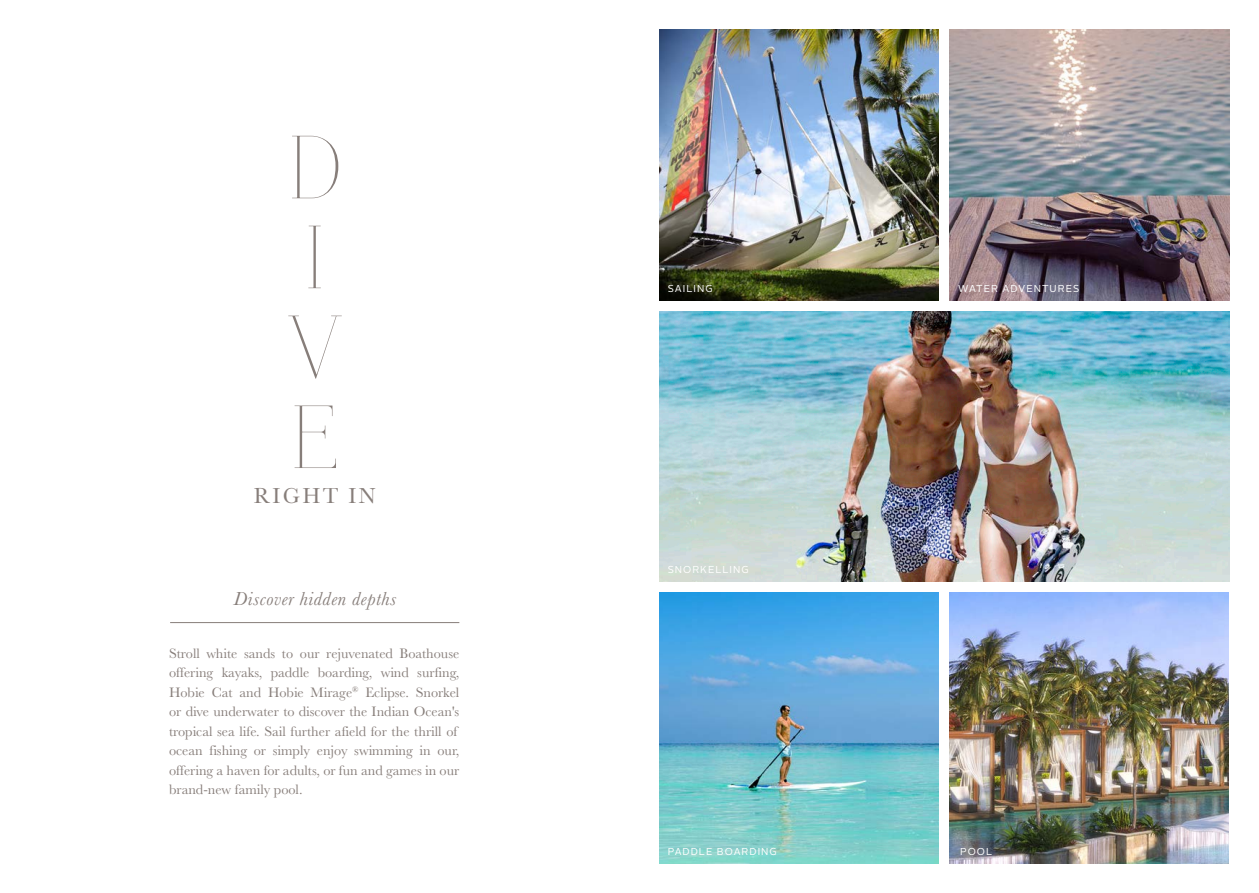
<style>
.page{position:relative;width:1259px;height:893px;background:#fff}
.page>*{position:absolute;margin:0;border:0;box-sizing:border-box;transform-origin:0 0}
.Large_Headings_Text{font:90px "Aire Light Pro";color:#877e7a}
.t1{font:22.5px "Baskerville";letter-spacing:.1em;color:#877e7a}
.Cell{font:italic 19.5px "Baskerville";letter-spacing:.03em;color:#877e7a}
.Body_Copy{font:14.25px/19.5px "Baskerville";color:#877e7a}
.captions{font:10.05px "Alright Sans";letter-spacing:.1em;color:#fff}
</style>
<div class="page">
<hr style="left:170px;top:622px;width:289px;height:1px;background:#877e7a">
<img style="left:659px;top:30px;width:280px;height:270px">
<img style="left:949px;top:592px;width:279px;height:271px">
<img style="left:659px;top:311px;width:570px;height:271px">
<img style="left:659px;top:592px;width:280px;height:271px">
<img style="left:949px;top:30px;width:280px;height:270px">
<p class="Large_Headings_Text" style="left:288px;top:115px;width:55px">D</p>
<p class="Large_Headings_Text" style="left:305px;top:204px;width:22px">I</p>
<p class="Large_Headings_Text" style="left:286px;top:294px;width:58px">V</p>
<p class="Large_Headings_Text" style="left:290px;top:384px;width:50px">E</p>
<p class="t1" style="left:254px;top:483px;width:123px">RIGHT IN</p>
<p class="Cell" style="left:234px;top:587px;width:164px">Discover hidden depths</p>
<p class="Body_Copy" style="left:169px;top:643px;width:292px">Stroll white sands to our rejuvenated Boathouse offering kayaks, paddle boarding, wind surfing, Hobie Cat and Hobie Mirage<sup>®</sup> Eclipse. Snorkel or dive underwater to discover the Indian Ocean's tropical sea life. Sail further afield for the thrill of ocean fishing or simply enjoy swimming in our, offering a haven for adults, or fun and games in our brand-new family pool.</p>
<p class="captions" style="left:668px;top:282px;width:46px">SAILING</p>
<p class="captions" style="left:668px;top:563px;width:82px">SNORKELLING</p>
<p class="captions" style="left:958px;top:282px;width:123px">WATER ADVENTURES</p>
<p class="captions" style="left:668px;top:844px;width:111px">PADDLE BOARDING</p>
<p class="captions" style="left:960px;top:844px;width:33px">POOL</p>
</div>
